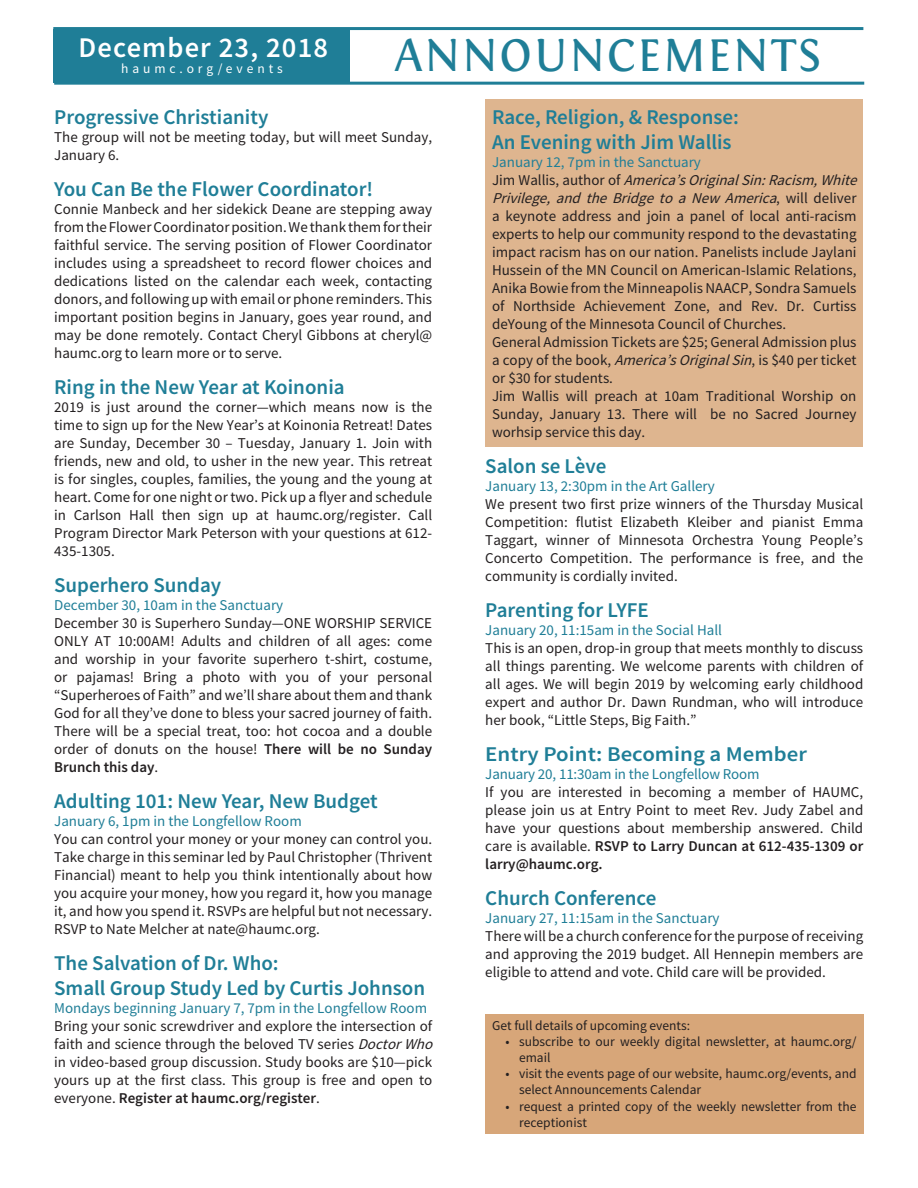
<style>
.page{position:relative;width:918px;height:1188px;background:#fff}
.page>*{position:absolute;margin:0;border:0;box-sizing:border-box;transform-origin:0 0}
.t1{font:48px "Fontin";letter-spacing:.03em;color:#1f7e97}
.t2{font:600 28.5px "Source Sans Pro";letter-spacing:.04em;color:#fff}
.t3{font:600 21px "Source Sans Pro";color:#1f7e97}
.t4{font:600 21px "Source Sans Pro";color:#1f7e97;scale:1.09 1}
.t5{font:15px/18px "Source Sans Pro";color:#231f20;text-align:justify}
.t6{font:15px "Source Sans Pro";color:#1f7e97}
.t7{font:13.5px/16.2px "Source Sans Pro";color:#231f20}
.t8{font:13.5px "Source Sans Pro";letter-spacing:.29em;color:#fff}
.s1{font-weight:600}
.s2{font-style:italic}
</style>
<div class="page">
<div style="left:485px;top:99px;width:378px;height:347px;background:#deb58f"></div>
<div style="left:485px;top:1015px;width:379px;height:119px;background:#d7a679"></div>
<div style="left:53px;top:29px;width:297px;height:54px;background:#1f7e97"></div>
<hr style="left:54px;top:82px;width:810px;height:3px;background:#1f7e97">
<hr style="left:53px;top:27px;width:810px;height:3px;background:#1f7e97">
<p class="t2" style="left:79px;top:29px;width:251px">December 23, 2018</p>
<p class="t8" style="left:121px;top:60px;width:163px">haumc.org/events</p>
<p class="t1" style="left:394px;top:28px;width:428px">ANNOUNCEMENTS</p>
<p class="t3" style="left:54px;top:103px;width:216px">Progressive Christianity</p>
<p class="t5" style="left:54px;top:128px;width:379px">The group will not be meeting today, but will meet Sunday,<br>January 6.</p>
<p class="t3" style="left:54px;top:175px;width:321px">You Can Be the Flower Coordinator!</p>
<p class="t5" style="left:54px;top:200px;width:380px">Connie Manbeck and her sidekick Deane are stepping away from the Flower Coordinator position. We thank them for their faithful service. The serving position of Flower Coordinator includes using a spreadsheet to record flower choices and dedications listed on the calendar each week, contacting donors, and following up with email or phone reminders. This important position begins in January, goes year round, and may be done remotely. Contact Cheryl Gibbons at cheryl@ haumc.org to learn more or to serve.</p>
<p class="t3" style="left:54px;top:373px;width:292px">Ring in the New Year at Koinonia</p>
<p class="t5" style="left:54px;top:398px;width:380px">2019 is just around the corner—which means now is the time to sign up for the New Year’s at Koinonia Retreat! Dates are Sunday, December 30 – Tuesday, January 1. Join with friends, new and old, to usher in the new year. This retreat is for singles, couples, families, the young and the young at heart. Come for one night or two. Pick up a flyer and schedule in Carlson Hall then sign up at haumc.org/register. Call Program Director Mark Peterson with your questions at 612- 435-1305.</p>
<p class="t3" style="left:54px;top:571px;width:169px">Superhero Sunday</p>
<p class="t6" style="left:54px;top:595px;width:231px">December 30, 10am in the Sanctuary</p>
<p class="t5" style="left:54px;top:614px;width:380px">December 30 is Superhero Sunday—ONE WORSHIP SERVICE ONLY AT 10:00AM! Adults and children of all ages: come and worship in your favorite superhero t-shirt, costume, or pajamas! Bring a photo with you of your personal “Superheroes of Faith” and we’ll share about them and thank God for all they’ve done to bless your sacred journey of faith.<br>There will be a special treat, too: hot cocoa and a double order of donuts on the house! <span class="s1">There will be no Sunday Brunch this day</span>.</p>
<p class="t3" style="left:54px;top:787px;width:325px">Adulting 101: New Year, New Budget</p>
<p class="t6" style="left:54px;top:811px;width:249px">January 6, 1pm in the Longfellow Room</p>
<p class="t5" style="left:54px;top:830px;width:380px">You can control your money or your money can control you.<br>Take charge in this seminar led by Paul Christopher (Thrivent Financial) meant to help you think intentionally about how you acquire your money, how you regard it, how you manage it, and how you spend it. RSVPs are helpful but not necessary.<br>RSVP to Nate Melcher at nate@haumc.org.</p>
<p class="t3" style="left:54px;top:949px;width:226px">The Salvation of Dr. Who:</p>
<p class="t3" style="left:54px;top:974px;width:372px">Small Group Study Led by Curtis Johnson</p>
<p class="t6" style="left:54px;top:998px;width:374px">Mondays beginning January 7, 7pm in the Longfellow Room</p>
<p class="t5" style="left:54px;top:1017px;width:385px;text-align:left">Bring your sonic screwdriver and explore the intersection of faith and science through the beloved TV series <span class="s2">DoctorWho </span>in video-based group discussion. Study books are $10—pick yours up at the first class. This group is free and open to everyone. <span class="s1">Register at haumc.org/register</span>.</p>
<p class="t3" style="left:492px;top:103px;width:248px">Race, Religion, &amp; Response:</p>
<p class="t3" style="left:492px;top:128px;width:241px">An Evening with Jim Wallis</p>
<p class="t6" style="left:492px;top:152px;width:210px">January 12, 7pm in the Sanctuary</p>
<p class="t5" style="left:492px;top:171px;width:371px;text-align:left">J i m W a l l i s , a u t h o r o f <span class="s2">America’sOriginalSin:Racism,White Privilege,andtheBridgetoaNew America</span>, w i l l d e l i v e r a keynote address and join a panel of local anti-racism experts to help our community respond to the devastating impact racism has on our nation. Panelists include Jaylani Hussein of the MN Council on American-Islamic Relations, Anika Bowie from the Minneapolis NAACP, Sondra Samuels of Northside Achievement Zone, and Rev. Dr. Curtiss deYoung of the Minnesota Council of Churches.</p>
<p class="t5" style="left:492px;top:333px;width:366px">General Admission Tickets are $25; General Admission plus a copy of the book, <span class="s2">America’sOriginalSin</span>, is $40 per ticket or $30 for students.</p>
<p class="t5" style="left:492px;top:387px;width:366px">Jim Wallis will preach at 10am Traditional Worship on Sunday, January 13. There will be no Sacred Journey worhsip service this day.</p>
<p class="t3" style="left:485px;top:452px;width:123px">Salon se Lève</p>
<p class="t6" style="left:485px;top:476px;width:231px">January 13, 2:30pm in the Art Gallery</p>
<p class="t5" style="left:485px;top:495px;width:380px">We present two first prize winners of the Thursday Musical Competition: flutist Elizabeth Kleiber and pianist Emma Taggart, winner of Minnesota Orchestra Young People’s Concerto Competition. The performance is free, and the community is cordially invited.</p>
<p class="t3" style="left:485px;top:596px;width:165px">Parenting for LYFE</p>
<p class="t6" style="left:485px;top:620px;width:238px">January 20, 11:15am in the Social Hall</p>
<p class="t5" style="left:485px;top:639px;width:380px">This is an open, drop-in group that meets monthly to discuss all things parenting. We welcome parents with children of all ages. We will begin 2019 by welcoming early childhood expert and author Dr. Dawn Rundman, who will introduce her book, “Little Steps, Big Faith.”</p>
<p class="t4" style="left:485px;top:740px;width:297px">Entry Point: Becoming a Member</p>
<p class="t6" style="left:485px;top:764px;width:276px">January 20, 11:30am in the Longfellow Room</p>
<p class="t5" style="left:485px;top:783px;width:380px">If you are interested in becoming a member of HAUMC, please join us at Entry Point to meet Rev. Judy Zabel and have your questions about membership answered. Child care is available. <span class="s1">RSVP to Larry Duncan at 612-435-1309 or larry@haumc.org.</span></p>
<p class="t3" style="left:485px;top:884px;width:173px">Church Conference</p>
<p class="t6" style="left:485px;top:908px;width:236px">January 27, 11:15am in the Sanctuary</p>
<p class="t5" style="left:485px;top:927px;width:379px">There will be a church conference for the purpose of receiving and approving the 2019 budget. All Hennepin members are eligible to attend and vote. Child care will be provided.</p>
<p class="t7" style="left:492px;top:1017px;width:200px">Get full details of upcoming events:</p>
<p class="t7" style="left:519px;top:1033px;width:339px;text-indent:-14px">• subscribe to our weekly digital newsletter, at haumc.org/ email</p>
<p class="t7" style="left:519px;top:1065px;width:339px;text-indent:-14px">• visit the events page of our website, haumc.org/events, and select Announcements Calendar</p>
<p class="t7" style="left:519px;top:1098px;width:339px;text-indent:-14px">• request a printed copy of the weekly newsletter from the receptionist</p>
</div>
